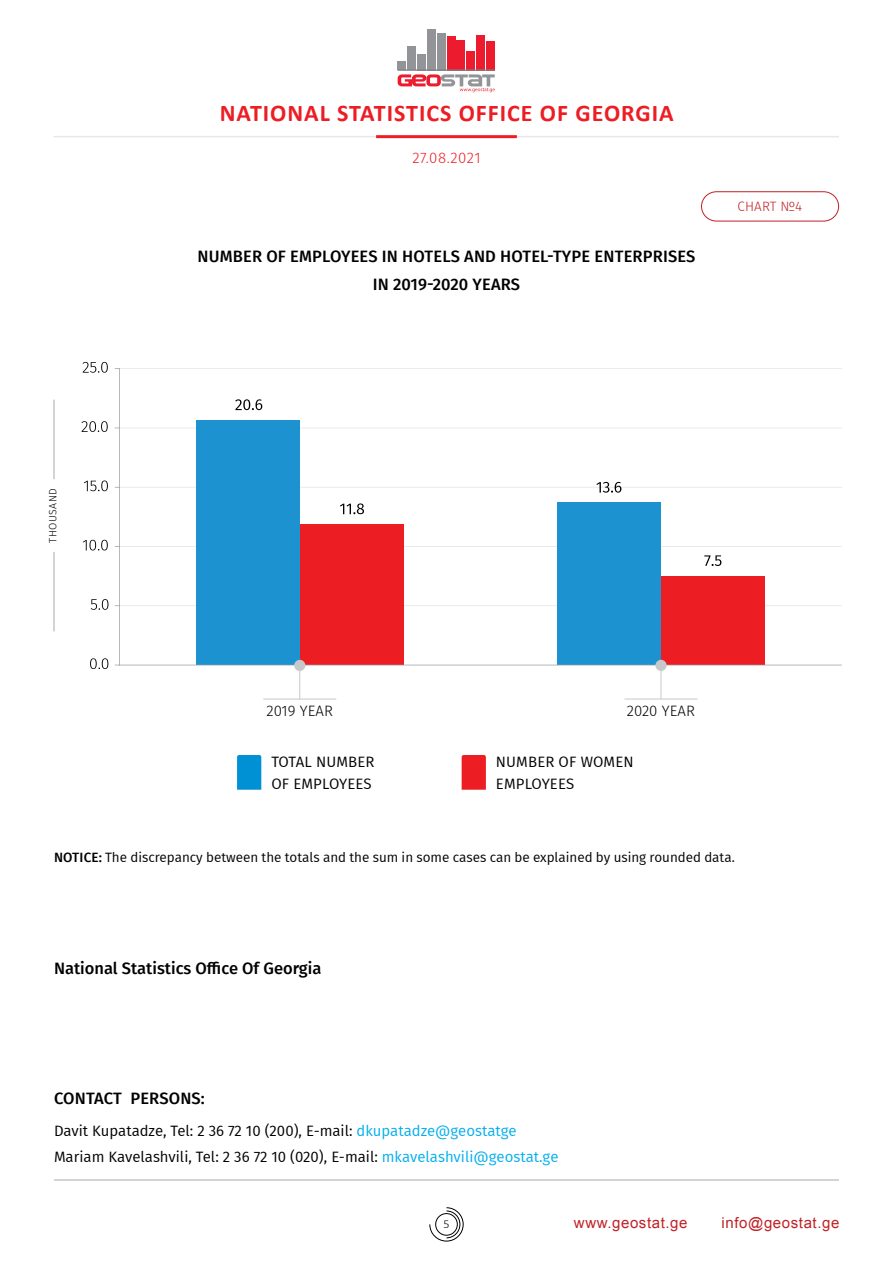
<style>
.page{position:relative;width:893px;height:1263px;background:#fff}
.page>*{position:absolute;margin:0;border:0;box-sizing:border-box;transform-origin:0 0}
.t1{font:700 24px "Calibri";letter-spacing:.04em;color:#ed1d24}
.t2{font:500 16.5px/28.2px "Fira GO";color:#000;text-align:center}
.t3{font:15px/22.2px "Fira GO";color:#000}
.t4{font:15px "BPG Ingiri Arial";letter-spacing:.04em;color:#c12026}
.t5{font:300 15px "Fira GO";letter-spacing:.005em;color:#000}
.t6{font:300 15px "Fira GO";letter-spacing:.03em;color:#ed1d24}
.t7{font:13.5px "Fira GO";color:#000}
.t8{font:300 13.5px "Fira GO";letter-spacing:.01em;color:#c12026}
.t9{font:300 12px "Calibri";color:#000}
.t10{font:300 10.5px "Fira GO";letter-spacing:.04em;color:#000}
.s1{font-weight:500}
.s2{color:#00aeef}
</style>
<div class="page">
<svg style="left:429px;top:1207px;width:35px;height:34px"></svg>
<hr style="left:54px;top:1179px;width:785px;height:1px;background:#a7a9ac">
<hr style="left:54px;top:136px;width:785px;height:1px;background:#e6e7e8">
<hr style="left:376px;top:135px;width:141px;height:3px;background:#ed1d24">
<div style="left:398px;top:62px;width:8px;height:8px;background:#929497"></div>
<div style="left:407px;top:46px;width:9px;height:24px;background:#929497"></div>
<div style="left:417px;top:54px;width:9px;height:16px;background:#929497"></div>
<div style="left:427px;top:29px;width:9px;height:41px;background:#929497"></div>
<div style="left:437px;top:33px;width:9px;height:37px;background:#929497"></div>
<div style="left:447px;top:36px;width:8px;height:34px;background:#ec1b2e"></div>
<div style="left:457px;top:40px;width:8px;height:30px;background:#ec1b2e"></div>
<div style="left:466px;top:51px;width:9px;height:19px;background:#ec1b2e"></div>
<div style="left:476px;top:35px;width:9px;height:35px;background:#ec1b2e"></div>
<div style="left:486px;top:41px;width:9px;height:29px;background:#ec1b2e"></div>
<hr style="left:398px;top:69px;width:97px;height:2px;background:#808184">
<svg style="left:398px;top:74px;width:97px;height:18px"></svg>
<svg style="left:90px;top:658px;width:18px;height:11px"></svg>
<svg style="left:91px;top:599px;width:17px;height:11px"></svg>
<svg style="left:83px;top:540px;width:25px;height:10px"></svg>
<svg style="left:84px;top:480px;width:24px;height:11px"></svg>
<svg style="left:81px;top:421px;width:27px;height:11px"></svg>
<svg style="left:83px;top:362px;width:25px;height:11px"></svg>
<svg style="left:115px;top:368px;width:727px;height:298px"></svg>
<div style="left:701px;top:191px;width:138px;height:30px;border:1px solid #c12026;border-radius:15px"></div>
<hr style="left:54px;top:400px;width:1px;height:79px;background:#a7a9ac">
<hr style="left:54px;top:552px;width:1px;height:79px;background:#a7a9ac">
<div style="left:294px;top:660px;width:11px;height:11px;background:#c7c8ca;border-radius:50%"></div>
<hr style="left:264px;top:699px;width:72px;height:1px;background:#c7c8ca">
<hr style="left:299px;top:666px;width:1px;height:33px;background:#c7c8ca">
<div style="left:655px;top:660px;width:12px;height:11px;background:#c7c8ca;border-radius:50%"></div>
<hr style="left:625px;top:699px;width:72px;height:1px;background:#c7c8ca">
<hr style="left:661px;top:666px;width:1px;height:33px;background:#c7c8ca">
<svg style="left:237px;top:755px;width:24px;height:35px"></svg>
<svg style="left:462px;top:755px;width:24px;height:35px"></svg>
<h1 class="t1" style="left:220px;top:96px;width:455px">NATIONAL STATISTICS OFFICE OF GEORGIA</h1>
<p class="t10" style="left:47px;top:543px;width:56px;rotate:-90deg">THOUSAND</p>
<p class="t6" style="left:412px;top:149px;width:70px">27.08.2021</p>
<p class="t2" style="left:197px;top:242px;width:499px">NUMBER OF EMPLOYEES IN HOTELS AND HOTEL-TYPE ENTERPRISES<br>IN 2019-2020 YEARS</p>
<p class="t8" style="left:738px;top:199px;width:66px">CHART №4</p>
<p class="t5" style="left:266px;top:702px;width:68px">2019 YEAR</p>
<p class="t5" style="left:627px;top:702px;width:70px">2020 YEAR</p>
<p class="t3" style="left:271px;top:750px;width:105px">TOTAL NUMBER<br>OF EMPLOYEES</p>
<p class="t3" style="left:496px;top:750px;width:139px">NUMBER OF WOMEN<br>EMPLOYEES</p>
<p class="t7" style="left:54px;top:849px;width:682px"><span class="s1">NOTICE:</span> The discrepancy between the totals and the sum in some cases can be explained by using rounded data.</p>
<p class="t2" style="left:54px;top:955px;width:269px">National Statistics Office Of Georgia</p>
<p class="t2" style="left:54px;top:1084px;width:152px">CONTACT PERSONS:</p>
<p class="t3" style="left:54px;top:1117px;width:506px;line-height:26.5px">Davit Kupatadze, Tel: 2 36 72 10 (200), E-mail: <span class="s2">dkupatadze@geostatge<br></span>Mariam Kavelashvili, Tel: 2 36 72 10 (020), E-mail: <span class="s2">mkavelashvili@geostat.ge</span></p>
<p class="t9" style="left:443px;top:1217px;width:8px">5</p>
<p class="t4" style="left:574px;top:1213px;width:115px">www.geostat.ge</p>
<p class="t4" style="left:722px;top:1213px;width:119px">info@geostat.ge</p>
</div>
